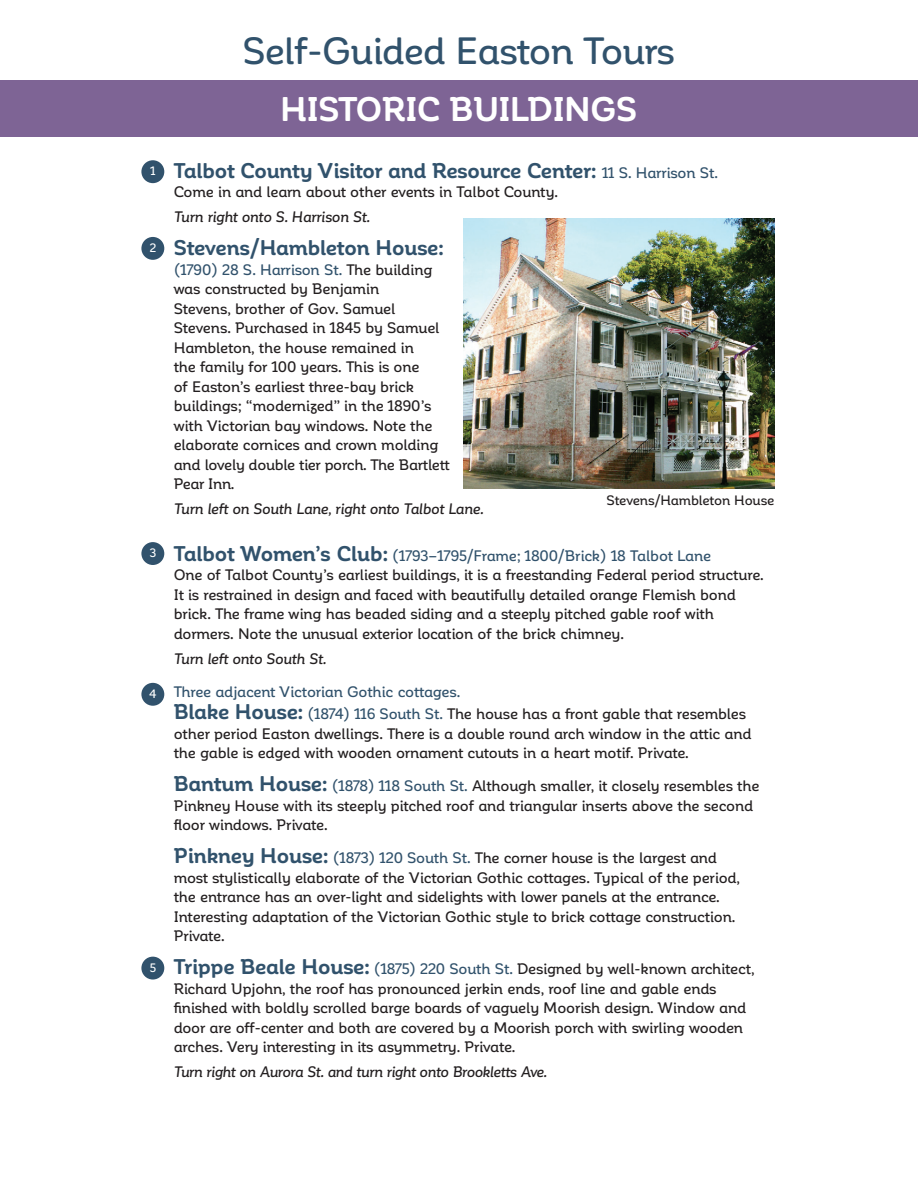
<style>
.page{position:relative;width:918px;height:1188px;background:#fff}
.page>*{position:absolute;margin:0;border:0;box-sizing:border-box;transform-origin:0 0}
.t1{font:500 37.5px "Corporative Soft Alt";letter-spacing:-.025em;color:#31526c}
.t2{font:700 33.75px "Corporative Soft Alt";letter-spacing:-.005em;color:#fff}
.body{font:700 21px "Corporative Soft Alt";letter-spacing:-.015em;color:#31526c}
.body-2{font:500 15px/19.5px "Corporative Soft Alt";letter-spacing:-.02em;color:#231f20}
.italic{font:italic 500 15px "Corporative Soft Alt";letter-spacing:-.025em;color:#231f20}
.body-3{font:500 15px/22.5px "Corporative Soft Alt";letter-spacing:-.02em;color:#31526c}
.t3{font:500 13.5px "Corporative Soft Alt";letter-spacing:-.015em;color:#231f20}
.body-4{font:500 12px "Corporative Soft Alt";color:#fff}
.s1{font-weight:500;font-size:15px}
.s2{color:#31526c}
.s3{font-weight:700;font-size:21px;color:#31526c}
.s4{font-weight:700;font-size:21px}
.s5{color:#231f20}
</style>
<div class="page">
<div style="left:141px;top:160px;width:23px;height:23px;background:#31526c;border-radius:50%"></div>
<div style="left:141px;top:237px;width:23px;height:23px;background:#31526c;border-radius:50%"></div>
<div style="left:141px;top:542px;width:23px;height:23px;background:#31526c;border-radius:50%"></div>
<div style="left:141px;top:683px;width:23px;height:23px;background:#31526c;border-radius:50%"></div>
<div style="left:141px;top:957px;width:23px;height:23px;background:#31526c;border-radius:50%"></div>
<div style="left:0;top:80px;width:918px;height:57px;background:#7e6495"></div>
<img style="left:463px;top:219px;width:311px;height:269px">
<p class="body-4" style="left:150px;top:165px;width:7px">1</p>
<p class="body-4" style="left:150px;top:241px;width:8px">2</p>
<p class="body-4" style="left:150px;top:546px;width:8px">3</p>
<p class="body-4" style="left:149px;top:687px;width:8px">4</p>
<p class="body-4" style="left:150px;top:961px;width:8px">5</p>
<p class="t1" style="left:242px;top:31px;width:434px">Self-Guided Easton Tours</p>
<p class="t2" style="left:280px;top:90px;width:359px">HISTORIC BUILDINGS</p>
<p class="body" style="left:174px;top:159px;width:546px">Talbot County Visitor and Resource Center: <span class="s1">11 S. Harrison St.</span></p>
<p class="body-2" style="left:174px;top:183px;width:386px">Come in and learn about other events in Talbot County.</p>
<p class="italic" style="left:174px;top:209px;width:198px">Turn right onto S. Harrison St.</p>
<p class="body" style="left:174px;top:237px;width:272px">Stevens/Hambleton House:</p>
<p class="body-2" style="left:174px;top:260px;width:278px"><span class="s2">(1790) 28 S. Harrison St.</span> The building was constructed by Benjamin<br>Stevens, brother of Gov. Samuel Stevens. Purchased in 1845 by Samuel Hambleton, the house remained in<br>the family for 100 years. This is one<br>of Easton’s earliest three-bay brick buildings; “modernized” in the 1890’s with Victorian bay windows. Note the elaborate cornices and crown molding and lovely double tier porch. The Bartlett Pear Inn.</p>
<p class="italic" style="left:174px;top:501px;width:311px">Turn left on South Lane, right onto Talbot Lane.</p>
<p class="body-2" style="left:174px;top:546px;width:592px"><span class="s3">Talbot Women’s Club:</span> <span class="s2">(1793–1795/Frame; 1800/Brick) 18 Talbot Lane<br></span>One of Talbot County’s earliest buildings, it is a freestanding Federal period structure.<br>It is restrained in design and faced with beautifully detailed orange Flemish bond brick. The frame wing has beaded siding and a steeply pitched gable roof with dormers. Note the unusual exterior location of the brick chimney.</p>
<p class="italic" style="left:174px;top:650px;width:154px">Turn left onto South St.</p>
<p class="body-3" style="left:174px;top:680px;width:574px">Three adjacent Victorian Gothic cottages.<br><span class="s4">Blake House:</span> (1874) 116 South St. <span class="s5">The house has a front gable that resembles</span></p>
<p class="body-2" style="left:174px;top:724px;width:579px">other period Easton dwellings. There is a double round arch window in the attic and the gable is edged with wooden ornament cutouts in a heart motif. Private.</p>
<p class="body-2" style="left:174px;top:776px;width:587px"><span class="s3">Bantum House:</span> <span class="s2">(1878) 118 South St.</span> Although smaller, it closely resembles the<br>Pinkney House with its steeply pitched roof and triangular inserts above the second floor windows. Private.</p>
<p class="body-2" style="left:174px;top:848px;width:568px"><span class="s3">Pinkney House:</span> <span class="s2">(1873) 120 South St.</span> The corner house is the largest and most stylistically elaborate of the Victorian Gothic cottages. Typical of the period, the entrance has an over-light and sidelights with lower panels at the entrance.<br>Interesting adaptation of the Victorian Gothic style to brick cottage construction.<br>Private.</p>
<p class="body-2" style="left:174px;top:959px;width:583px"><span class="s3">Trippe Beale House:</span> <span class="s2">(1875) 220 South St.</span> Designed by well-known architect, Richard Upjohn, the roof has pronounced jerkin ends, roof line and gable ends finished with boldly scrolled barge boards of vaguely Moorish design. Window and door are off-center and both are covered by a Moorish porch with swirling wooden arches. Very interesting in its asymmetry. Private.</p>
<p class="italic" style="left:174px;top:1064px;width:375px">Turn right on Aurora St. and turn right onto Brookletts Ave.</p>
<p class="t3" style="left:606px;top:493px;width:169px">Stevens/Hambleton House</p>
</div>
